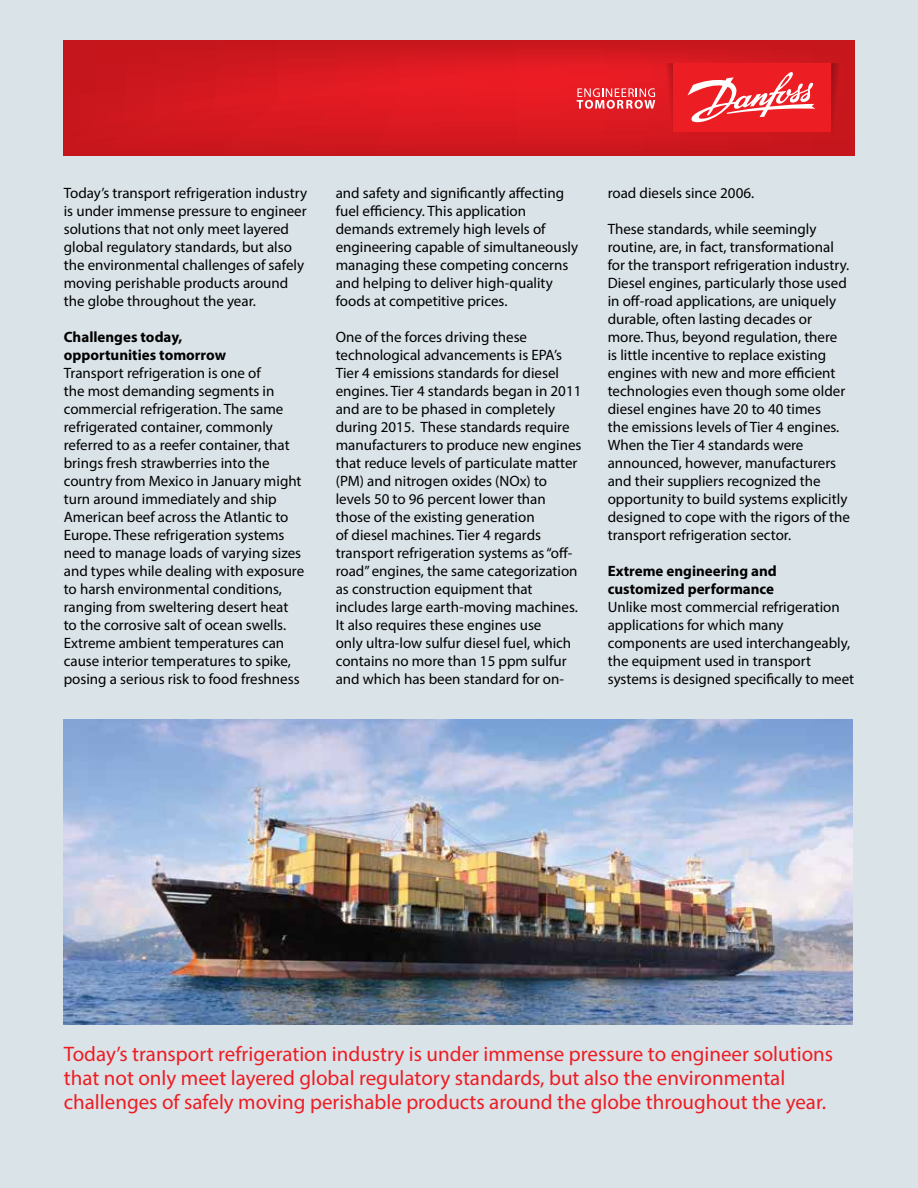
<style>
.page{position:relative;width:918px;height:1188px;background:#dae3e8}
.page>*{position:absolute;margin:0;border:0;box-sizing:border-box;transform-origin:0 0}
.t1{font:21px/24px "Myriad Pro";color:#ed1d24}
.t2{font:15px/18px "Myriad Pro";color:#000}
.t3{font:700 15px/18px "Myriad Pro";color:#000}
</style>
<div class="page">
<img style="left:64px;top:720px;width:789px;height:305px">
<svg style="left:64px;top:40px;width:790px;height:116px;background:#d3181f"></svg>
<svg style="left:831px;top:63px;width:13px;height:69px"></svg>
<svg style="left:661px;top:63px;width:12px;height:69px"></svg>
<div style="left:673px;top:63px;width:158px;height:69px;background:#ed1d24"></div>
<svg style="left:577px;top:88px;width:78px;height:21px;background:#ed686e"></svg>
<svg style="left:687px;top:72px;width:129px;height:51px"></svg>
<p class="t2" style="left:64px;top:184px;width:245px">Today’s transport refrigeration industry is under immense pressure to engineer solutions that not only meet layered global regulatory standards, but also the environmental challenges of safely moving perishable products around the globe throughout the year.</p>
<p class="t3" style="left:64px;top:327px;width:164px">Challenges today, opportunities tomorrow</p>
<p class="t2" style="left:64px;top:364px;width:242px">Transport refrigeration is one of<br>the most demanding segments in commercial refrigeration. The same refrigerated container, commonly referred to as a reefer container, that brings fresh strawberries into the country from Mexico in January might turn around immediately and ship American beef across the Atlantic to Europe. These refrigeration systems need to manage loads of varying sizes and types while dealing with exposure to harsh environmental conditions, ranging from sweltering desert heat to the corrosive salt of ocean swells.<br>Extreme ambient temperatures can cause interior temperatures to spike, posing a serious risk to food freshness</p>
<p class="t2" style="left:336px;top:184px;width:244px">and safety and significantly affecting fuel efficiency. This application demands extremely high levels of engineering capable of simultaneously managing these competing concerns and helping to deliver high-quality foods at competitive prices.</p>
<p class="t2" style="left:336px;top:328px;width:247px">One of the forces driving these technological advancements is EPA’s Tier 4 emissions standards for diesel engines. Tier 4 standards began in 2011 and are to be phased in completely during 2015. These standards require manufacturers to produce new engines that reduce levels of particulate matter (PM) and nitrogen oxides (NOx) to levels 50 to 96 percent lower than those of the existing generation<br>of diesel machines. Tier 4 regards transport refrigeration systems as “off&shy;road” engines, the same categorization as construction equipment that includes large earth-moving machines.<br>It also requires these engines use<br>only ultra-low sulfur diesel fuel, which contains no more than 15 ppm sulfur and which has been standard for on-</p>
<p class="t2" style="left:608px;top:184px;width:148px">road diesels since 2006.</p>
<p class="t2" style="left:608px;top:220px;width:244px">These standards, while seemingly routine, are, in fact, transformational for the transport refrigeration industry.<br>Diesel engines, particularly those used in off-road applications, are uniquely durable, often lasting decades or more. Thus, beyond regulation, there is little incentive to replace existing engines with new and more efficient technologies even though some older diesel engines have 20 to 40 times<br>the emissions levels of Tier 4 engines.<br>When the Tier 4 standards were announced, however, manufacturers and their suppliers recognized the opportunity to build systems explicitly designed to cope with the rigors of the transport refrigeration sector.</p>
<p class="t3" style="left:608px;top:561px;width:171px">Extreme engineering and customized performance</p>
<p class="t2" style="left:608px;top:598px;width:248px">Unlike most commercial refrigeration applications for which many components are used interchangeably, the equipment used in transport systems is designed specifically to meet</p>
<p class="t1" style="left:64px;top:1041px;width:771px">Today’s transport refrigeration industry is under immense pressure to engineer solutions that not only meet layered global regulatory standards, but also the environmental challenges of safely moving perishable products around the globe throughout the year.</p>
</div>
